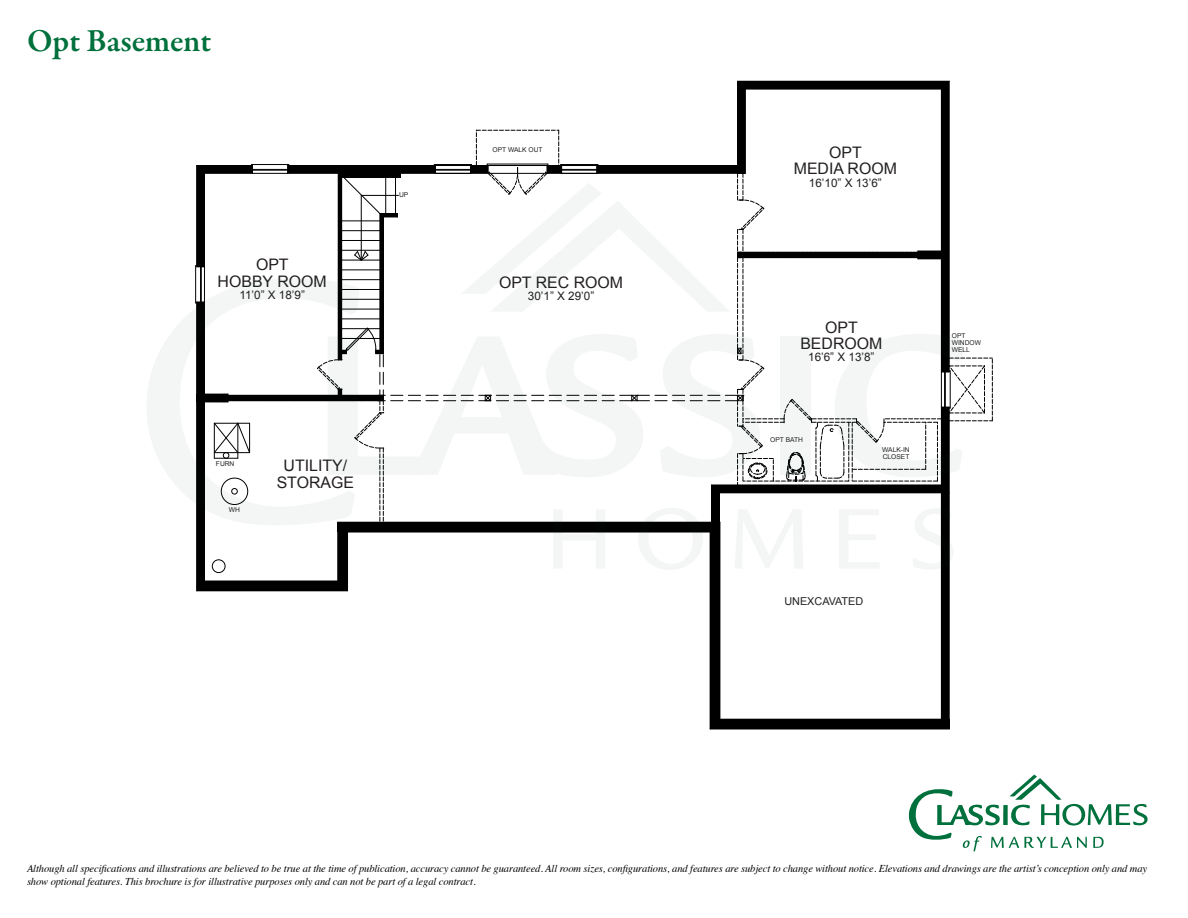
<style>
.page{position:relative;width:1188px;height:918px;background:#fff}
.page>*{position:absolute;margin:0;border:0;box-sizing:border-box;transform-origin:0 0}
.t1{font:600 32.7px "Garamond Premr Pro";color:#00703c}
.t2{font:15.9px/16.6px "Arial";color:#231f20;text-align:center}
.t3{font:11.7px "Arial";color:#231f20}
.t4{font:10.8px "Arial";color:#231f20}
.t5{font:italic 10.5px/12.6px "Times";letter-spacing:-.01em;color:#000}
.t6{font:6.6px/7.1px "Arial";color:#231f20}
</style>
<div class="page">
<div style="left:738px;top:81px;width:7px;height:92px;background:#000"></div>
<div style="left:741px;top:81px;width:208px;height:8px;background:#000"></div>
<div style="left:941px;top:81px;width:8px;height:291px;background:#000"></div>
<div style="left:941px;top:493px;width:8px;height:236px;background:#000"></div>
<div style="left:710px;top:719px;width:239px;height:10px;background:#000"></div>
<div style="left:712px;top:489px;width:8px;height:233px;background:#000"></div>
<div style="left:710px;top:528px;width:6px;height:191px;background:#000"></div>
<div style="left:338px;top:527px;width:10px;height:64px;background:#000"></div>
<div style="left:197px;top:581px;width:151px;height:10px;background:#000"></div>
<div style="left:197px;top:302px;width:7px;height:281px;background:#000"></div>
<hr style="left:737px;top:81px;width:1px;height:85px;background:#000">
<hr style="left:196px;top:302px;width:1px;height:289px;background:#000">
<hr style="left:204px;top:402px;width:1px;height:179px;background:#000">
<hr style="left:197px;top:591px;width:151px;height:1px;background:#000">
<hr style="left:337px;top:522px;width:1px;height:59px;background:#000">
<hr style="left:720px;top:522px;width:1px;height:197px;background:#000">
<hr style="left:710px;top:729px;width:239px;height:1px;background:#000">
<hr style="left:949px;top:407px;width:1px;height:322px;background:#000">
<hr style="left:949px;top:81px;width:1px;height:291px;background:#000">
<hr style="left:745px;top:89px;width:196px;height:1px;background:#000">
<hr style="left:745px;top:89px;width:1px;height:84px;background:#000">
<div style="left:212px;top:560px;width:13px;height:13px;border:1px solid #000;border-radius:50%"></div>
<hr style="left:195px;top:266px;width:1px;height:37px;background:#000">
<svg style="left:147px;top:278px;width:49px;height:225px"></svg>
<svg style="left:196px;top:130px;width:797px;height:440px"></svg>
<svg style="left:909px;top:775px;width:239px;height:76px"></svg>
<h1 class="t1" style="left:27px;top:21px;width:186px">Opt Basement</h1>
<h2 class="t2" style="left:218px;top:256px;width:111px">OPT<br>HOBBY ROOM</h2>
<p class="t3" style="left:239px;top:287px;width:67px">11’0” X 18’9”</p>
<p class="t6" style="left:399px;top:192px;width:11px">UP</p>
<p class="t6" style="left:216px;top:460px;width:20px">FURN</p>
<p class="t6" style="left:229px;top:507px;width:13px">WH</p>
<h2 class="t2" style="left:277px;top:457px;width:79px">UTILITY/<br>STORAGE</h2>
<p class="t6" style="left:493px;top:146px;width:52px">OPT WALK OUT</p>
<h2 class="t2" style="left:499px;top:274px;width:126px">OPT REC ROOM</h2>
<p class="t3" style="left:528px;top:288px;width:68px">30’1” X 29’0”</p>
<h2 class="t2" style="left:794px;top:144px;width:105px">OPT<br>MEDIA ROOM</h2>
<p class="t3" style="left:809px;top:175px;width:74px">16’10” X 13’6”</p>
<h2 class="t2" style="left:800px;top:319px;width:84px">OPT<br>BEDROOM</h2>
<p class="t3" style="left:808px;top:350px;width:68px">16’6” X 13’8”</p>
<p class="t6" style="left:770px;top:436px;width:34px">OPT BATH</p>
<p class="t6" style="left:882px;top:446px;width:29px">WALK-IN<br>CLOSET</p>
<p class="t6" style="left:952px;top:333px;width:31px">OPT<br>WINDOW<br>WELL</p>
<p class="t4" style="left:784px;top:595px;width:80px">UNEXCAVATED</p>
<p class="t5" style="left:27px;top:862px;width:1122px">Although all specifications and illustrations are believed to be true at the time of publication, accuracy cannot be guaranteed. All room sizes, configurations, and features are subject to change without notice. Elevations and drawings are the artist’s conception only and may show optional features. This brochure is for illustrative purposes only and can not be part of a legal contract.</p>
</div>
